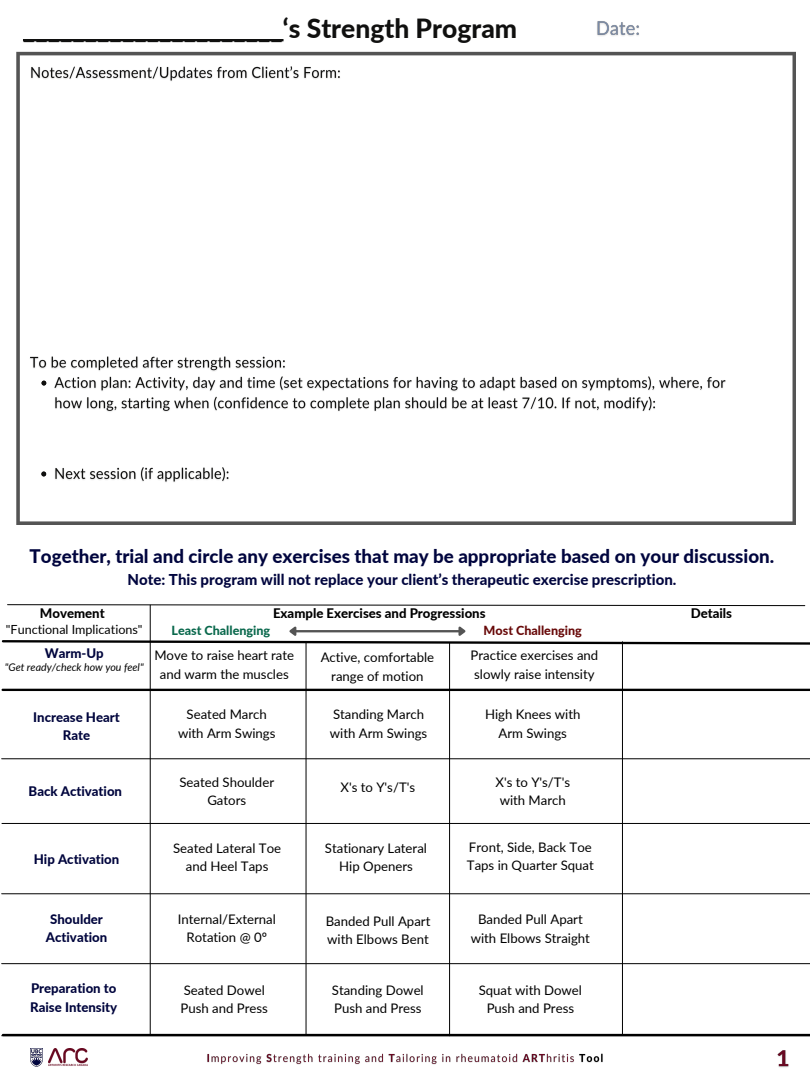
<style>
.page{position:relative;width:810px;height:1080px;background:#fff}
.page>*{position:absolute;margin:0;border:0;box-sizing:border-box;transform-origin:0 0}
.t1{font:800 26.44px "Lato";color:#10100f}
.t2{font:800 18.75px "Lato";color:#00053e}
.t3{font:800 15px "Lato";color:#00053e}
.t4{font:13.19px/18.2px "Lato";color:#000;text-align:center}
.t5{font:800 13.19px/18.2px "Lato";color:#00053d;text-align:center}
.t6{font:800 13.19px "Lato";color:#000}
.t7{font:12.56px "Lato";color:#000}
.t8{font:800 12.56px "Lato";color:#09684c}
.t9{font:800 12.56px "Lato";color:#680909}
.t10{font:italic 10.62px "Lato";color:#000}
</style>
<div class="page">
<img style="left:30px;top:1049px;width:13px;height:17px">
<img style="left:49px;top:1049px;width:38px;height:17px">
<svg style="left:7px;top:604px;width:799px;height:3px"></svg>
<hr style="left:2px;top:1035px;width:808px;height:1px;background:#000">
<hr style="left:3px;top:1034px;width:807px;height:2px;background:#000">
<hr style="left:23px;top:39px;width:261px;height:2px;background:#10100f">
<img style="left:777px;top:1050px;width:12px;height:18px">
<img style="left:207px;top:1053px;width:396px;height:12px">
<svg style="left:1px;top:624px;width:809px;height:22px"></svg>
<hr style="left:3px;top:689px;width:807px;height:2px;background:#000">
<hr style="left:2px;top:758px;width:808px;height:1px;background:#000">
<hr style="left:2px;top:823px;width:808px;height:1px;background:#000">
<hr style="left:2px;top:893px;width:808px;height:1px;background:#000">
<hr style="left:2px;top:963px;width:808px;height:1px;background:#000">
<svg style="left:16px;top:52px;width:780px;height:473px"></svg>
<img style="left:38px;top:465px;width:194px;height:20px">
<img style="left:27px;top:354px;width:701px;height:60px">
<img style="left:28px;top:64px;width:314px;height:20px">
<img style="left:597px;top:21px;width:42px;height:15px">
<hr style="left:150px;top:605px;width:1px;height:430px;background:#000">
<hr style="left:306px;top:642px;width:1px;height:393px;background:#000">
<hr style="left:449px;top:643px;width:1px;height:393px;background:#000">
<hr style="left:622px;top:642px;width:1px;height:393px;background:#000">
<h4 class="t1" style="left:23px;top:12px;width:496px">_____________________‘s Strength Program</h4>
<p class="t2" style="left:30px;top:545px;width:746px">Together, trial and circle any exercises that may be appropriate based on your discussion.</p>
<p class="t3" style="left:128px;top:571px;width:550px">Note: This program will not replace your client’s therapeutic exercise prescription.</p>
<h4 class="t7" style="left:6px;top:621px;width:138px">"Functional Implications"</h4>
<h6 class="t8" style="left:171px;top:622px;width:100px">Least Challenging</h6>
<h6 class="t9" style="left:484px;top:622px;width:100px">Most Challenging</h6>
<h5 class="t6" style="left:691px;top:605px;width:43px">Details</h5>
<h4 class="t6" style="left:40px;top:605px;width:66px">Movement</h4>
<h4 class="t6" style="left:273px;top:605px;width:214px">Example Exercises and Progressions</h4>
<h5 class="t5" style="left:45px;top:644px;width:61px">Warm-Up</h5>
<h5 class="t10" style="left:5px;top:661px;width:140px">"Get ready/check how you feel"</h5>
<h5 class="t5" style="left:33px;top:708px;width:88px">Increase Heart<br>Rate</h5>
<h4 class="t5" style="left:29px;top:781px;width:95px">Back Activation</h4>
<h5 class="t5" style="left:34px;top:849px;width:87px">Hip Activation</h5>
<p class="t4" style="left:154px;top:646px;width:141px">Move to raise heart rate and warm the muscles</p>
<h5 class="t4" style="left:321px;top:648px;width:115px">Active, comfortable range of motion</h5>
<h5 class="t4" style="left:470px;top:646px;width:129px;text-align:left">Practice exercises and slowly raise intensity</h5>
<h4 class="t4" style="left:178px;top:705px;width:99px">Seated March with Arm Swings</h4>
<h5 class="t4" style="left:330px;top:705px;width:99px;text-align:left">Standing March with Arm Swings</h5>
<h5 class="t4" style="left:485px;top:705px;width:97px">High Knees with<br>Arm Swings</h5>
<h5 class="t4" style="left:179px;top:773px;width:96px">Seated Shoulder<br>Gators</h5>
<h4 class="t4" style="left:340px;top:778px;width:76px">X's to Y's/T's</h4>
<h4 class="t4" style="left:495px;top:773px;width:76px">X's to Y's/T's with March</h4>
<h5 class="t4" style="left:173px;top:839px;width:110px">Seated Lateral Toe and Heel Taps</h5>
<h5 class="t4" style="left:325px;top:839px;width:104px">Stationary Lateral<br>Hip Openers</h5>
<h5 class="t4" style="left:467px;top:838px;width:128px;text-align:left">Front, Side, Back Toe<br>Taps in Quarter Squat</h5>
<h5 class="t5" style="left:46px;top:910px;width:63px">Shoulder<br>Activation</h5>
<h5 class="t5" style="left:30px;top:979px;width:88px;text-align:left">Preparation to<br>Raise Intensity</h5>
<h4 class="t4" style="left:178px;top:910px;width:100px">Internal/External<br>Rotation @ 0º</h4>
<h5 class="t4" style="left:326px;top:912px;width:106px;text-align:left">Banded Pull Apart with Elbows Bent</h5>
<h5 class="t4" style="left:471px;top:910px;width:121px">Banded Pull Apart with Elbows Straight</h5>
<h5 class="t4" style="left:181px;top:981px;width:89px;text-align:left">Seated Dowel<br>Push and Press</h5>
<p class="t4" style="left:332px;top:981px;width:93px;text-align:left">Standing Dowel<br>Push and Press</p>
<p class="t4" style="left:479px;top:981px;width:105px">Squat with Dowel<br>Push and Press</p>
</div>
